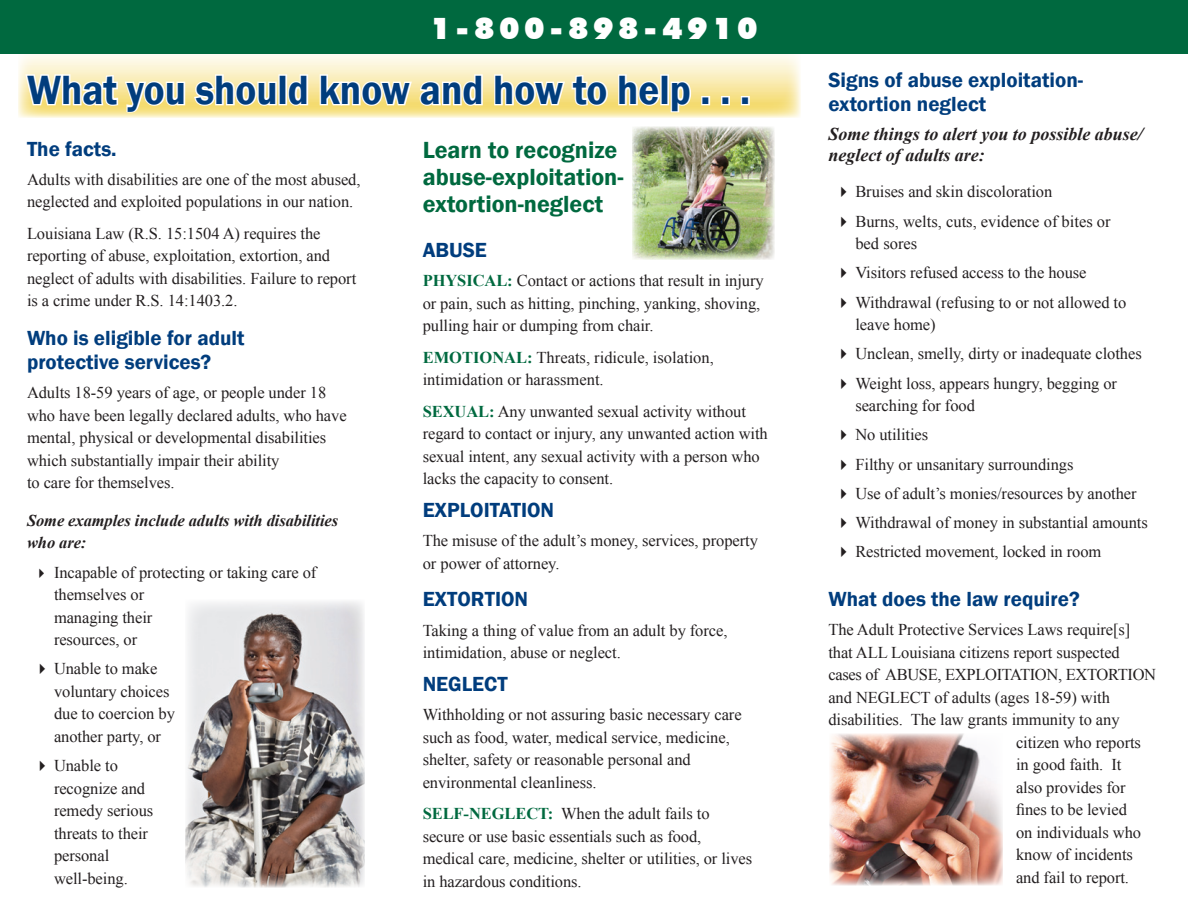
<style>
.page{position:relative;width:1188px;height:918px;background:#fff}
.page>*{position:absolute;margin:0;border:0;box-sizing:border-box;transform-origin:0 0}
.t1{font:600 42px "Franklin Gothic";color:#013d7d;scale:.93 1}
.t2{font:900 30px "Futura BT";letter-spacing:.15em;color:#fff}
.Paragraph_Head{font:600 24px/27px "Franklin Gothic";color:#00693f}
.Paragraph_Head-2{font:600 21px/24px "Franklin Gothic";color:#013d7d}
.Subhead_2{font:600 21px "Franklin Gothic";color:#013d7d}
.bullets{font:italic 700 18px/21.6px "Times New Roman";color:#231f20}
.Body_Text{font:16.5px/22.5px "Times New Roman";letter-spacing:-.005em;color:#231f20}
.Square_Bullet_Text{font:16.5px/22.5px "Times New Roman";letter-spacing:-.005em;color:#231f20}
.Body_Text-2{font:italic 700 16.5px/22.5px "Times New Roman";letter-spacing:-.005em;color:#231f20}
.s1{font-weight:700;color:#00693f}
</style>
<div class="page">
<svg style="left:18px;top:54px;width:783px;height:63px;background:#faf1c8"></svg>
<div style="left:0;top:0;width:1188px;height:54px;background:#00693f"></div>
<svg style="left:23px;top:72px;width:255px;height:46px"></svg>
<div style="left:278px;top:74px;width:9px;height:31px;border:3px solid #fff"></div>
<svg style="left:286px;top:73px;width:24px;height:34px"></svg>
<svg style="left:318px;top:73px;width:166px;height:36px"></svg>
<svg style="left:493px;top:73px;width:117px;height:36px"></svg>
<svg style="left:617px;top:73px;width:45px;height:35px"></svg>
<div style="left:660px;top:74px;width:9px;height:31px;border:3px solid #fff"></div>
<svg style="left:669px;top:79px;width:24px;height:35px"></svg>
<div style="left:701px;top:96px;width:9px;height:9px;border:3px solid #fff"></div>
<div style="left:721px;top:96px;width:9px;height:9px;border:3px solid #fff"></div>
<div style="left:741px;top:96px;width:9px;height:9px;border:3px solid #fff"></div>
<img style="left:185px;top:601px;width:180px;height:286px">
<img style="left:830px;top:734px;width:173px;height:151px">
<img style="left:632px;top:127px;width:142px;height:132px">
<p class="t2" style="left:430px;top:10px;width:329px">1-800-898-4910</p>
<p class="t1" style="left:27px;top:64px;width:779px">What you should know and how to help . . .</p>
<p class="Paragraph_Head-2" style="left:828px;top:69px;width:256px">Signs of abuse exploitation&shy;extortion neglect</p>
<p class="bullets" style="left:828px;top:122px;width:316px">Some things to alert you to possible abuse/ neglect of adults are:</p>
<p class="Square_Bullet_Text" style="left:855px;top:180px;width:198px">Bruises and skin discoloration</p>
<p class="Square_Bullet_Text" style="left:855px;top:210px;width:257px">Burns, welts, cuts, evidence of bites or bed sores</p>
<p class="Square_Bullet_Text" style="left:855px;top:261px;width:233px">Visitors refused access to the house</p>
<p class="Square_Bullet_Text" style="left:855px;top:291px;width:272px">Withdrawal (refusing to or not allowed to leave home)</p>
<p class="Square_Bullet_Text" style="left:855px;top:342px;width:288px">Unclean, smelly, dirty or inadequate clothes</p>
<p class="Square_Bullet_Text" style="left:855px;top:372px;width:263px">Weight loss, appears hungry, begging or searching for food</p>
<p class="Square_Bullet_Text" style="left:855px;top:423px;width:74px">No utilities</p>
<p class="Square_Bullet_Text" style="left:855px;top:453px;width:220px">Filthy or unsanitary surroundings</p>
<p class="Square_Bullet_Text" style="left:855px;top:482px;width:283px">Use of adult’s monies/resources by another</p>
<p class="Square_Bullet_Text" style="left:855px;top:511px;width:294px">Withdrawal of money in substantial amounts</p>
<p class="Square_Bullet_Text" style="left:855px;top:540px;width:248px">Restricted movement, locked in room</p>
<p class="Paragraph_Head-2" style="left:828px;top:587px;width:253px">What does the law require?</p>
<p class="Body_Text" style="left:828px;top:618px;width:304px">The Adult Protective Services Laws require[s]</p>
<p class="Body_Text" style="left:828px;top:641px;width:293px">that ALL Louisiana citizens report suspected</p>
<p class="Body_Text" style="left:828px;top:663px;width:329px">cases of ABUSE, EXPLOITATION, EXTORTION</p>
<p class="Body_Text" style="left:828px;top:686px;width:283px">and NEGLECT of adults (ages 18-59) with</p>
<p class="Body_Text" style="left:828px;top:708px;width:293px">disabilities. The law grants immunity to any</p>
<p class="Body_Text" style="left:1016px;top:731px;width:126px">citizen who reports</p>
<p class="Body_Text" style="left:1016px;top:753px;width:107px">in good faith. It</p>
<p class="Body_Text" style="left:1016px;top:776px;width:111px">also provides for</p>
<p class="Body_Text" style="left:1016px;top:798px;width:112px">fines to be levied</p>
<p class="Body_Text" style="left:1016px;top:821px;width:127px">on individuals who</p>
<p class="Body_Text" style="left:1016px;top:843px;width:118px">know of incidents</p>
<p class="Body_Text" style="left:1016px;top:866px;width:115px">and fail to report.</p>
<p class="Paragraph_Head-2" style="left:27px;top:137px;width:91px">The facts.</p>
<p class="Body_Text" style="left:27px;top:168px;width:335px">Adults with disabilities are one of the most abused, neglected and exploited populations in our nation.</p>
<p class="Body_Text" style="left:27px;top:222px;width:331px">Louisiana Law (R.S. 15:1504 A) requires the reporting of abuse, exploitation, extortion, and neglect of adults with disabilities. Failure to report is a crime under R.S. 14:1403.2.</p>
<p class="Paragraph_Head-2" style="left:27px;top:326px;width:219px">Who is eligible for adult protective services?</p>
<p class="Body_Text" style="left:27px;top:381px;width:321px">Adults 18-59 years of age, or people under 18 who have been legally declared adults, who have mental, physical or developmental disabilities which substantially impair their ability<br>to care for themselves.</p>
<p class="Body_Text-2" style="left:27px;top:509px;width:313px">Some examples include adults with disabilities who are:</p>
<p class="Square_Bullet_Text" style="left:54px;top:561px;width:264px">Incapable of protecting or taking care of themselves or<br>managing their<br>resources, or</p>
<p class="Square_Bullet_Text" style="left:54px;top:657px;width:122px">Unable to make voluntary choices due to coercion by another party, or</p>
<p class="Square_Bullet_Text" style="left:54px;top:754px;width:101px">Unable to recognize and remedy serious threats to their personal well-being.</p>
<p class="Paragraph_Head" style="left:423px;top:137px;width:202px">Learn to recognize abuse-exploitation-</p>
<p class="Paragraph_Head" style="left:423px;top:191px;width:182px">extortion-neglect</p>
<p class="Subhead_2" style="left:423px;top:237px;width:66px">ABUSE</p>
<p class="Body_Text" style="left:423px;top:269px;width:343px"><span class="s1">PHYSICAL:</span> Contact or actions that result in injury or pain, such as hitting, pinching, yanking, shoving, pulling hair or dumping from chair.</p>
<p class="Body_Text" style="left:423px;top:346px;width:293px"><span class="s1">EMOTIONAL:</span> Threats, ridicule, isolation, intimidation or harassment.</p>
<p class="Body_Text" style="left:423px;top:400px;width:347px"><span class="s1">SEXUAL:</span> Any unwanted sexual activity without regard to contact or injury, any unwanted action with sexual intent, any sexual activity with a person who lacks the capacity to consent.</p>
<p class="Paragraph_Head-2" style="left:423px;top:498px;width:133px">EXPLOITATION</p>
<p class="Body_Text" style="left:423px;top:529px;width:337px">The misuse of the adult’s money, services, property or power of attorney.</p>
<p class="Subhead_2" style="left:423px;top:586px;width:107px">EXTORTION</p>
<p class="Body_Text" style="left:423px;top:619px;width:306px">Taking a thing of value from an adult by force, intimidation, abuse or neglect.</p>
<p class="Paragraph_Head-2" style="left:423px;top:672px;width:86px">NEGLECT</p>
<p class="Body_Text" style="left:423px;top:703px;width:320px">Withholding or not assuring basic necessary care such as food, water, medical service, medicine, shelter, safety or reasonable personal and environmental cleanliness.</p>
<p class="Body_Text" style="left:423px;top:802px;width:331px"><span class="s1">SELF-NEGLECT:</span> When the adult fails to secure or use basic essentials such as food, medical care, medicine, shelter or utilities, or lives in hazardous conditions.</p>
</div>
